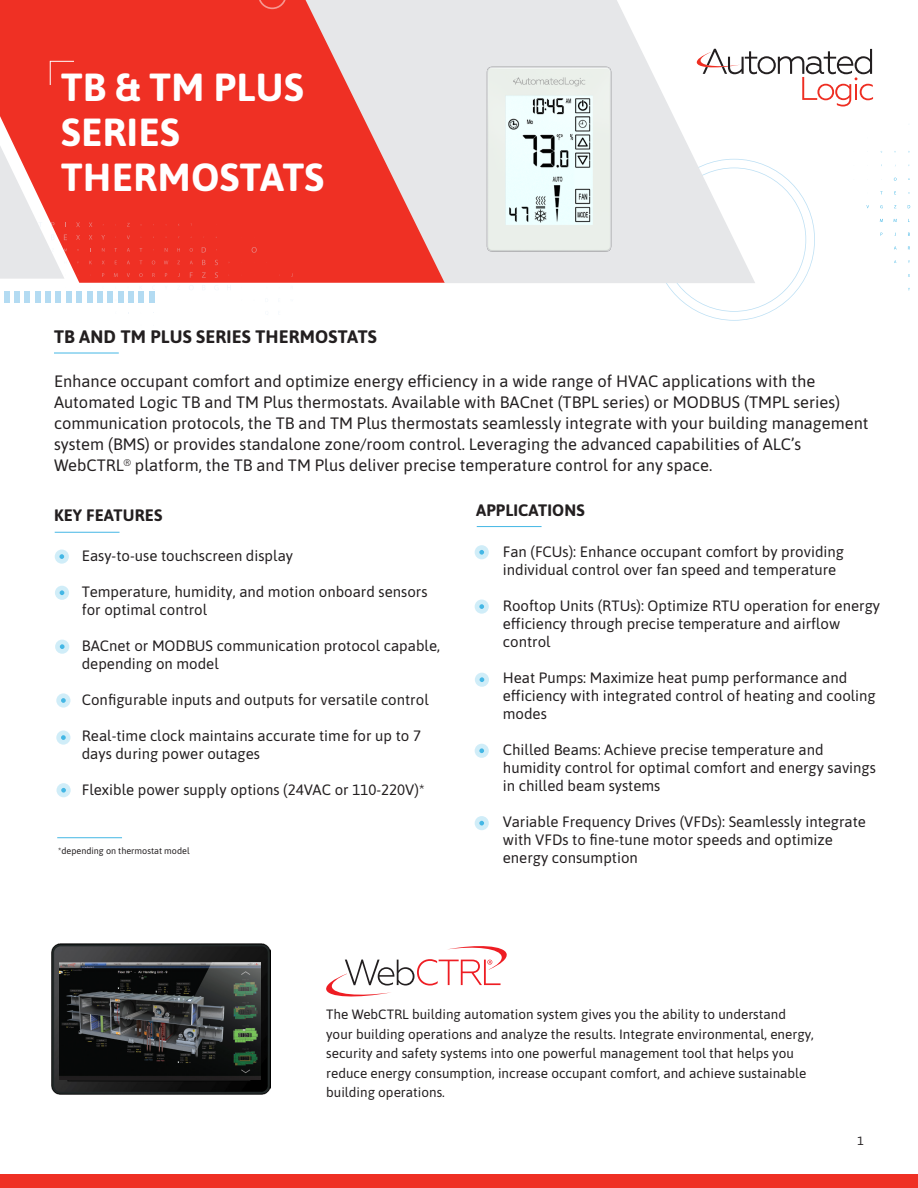
<style>
.page{position:relative;width:918px;height:1188px;background:#fff}
.page>*{position:absolute;margin:0;border:0;box-sizing:border-box;transform-origin:0 0}
.t1{font:700 39px/45.2px "Asap";letter-spacing:.01em;color:#fff}
.t2{font:700 18px "Asap";letter-spacing:.01em;color:#231f20}
.t3{font:16.5px/21px "Asap";color:#231f20}
.t4{font:700 16.5px "Asap";letter-spacing:.01em;color:#231f20}
.t5{font:15px/18px "Asap";color:#231f20}
.t6{font:13.5px/19.5px "Asap";color:#231f20}
.t7{font:12px "Asap";color:#231f20}
.t8{font:9px "Asap";color:#231f20}
</style>
<div class="page">
<hr style="left:54px;top:353px;width:65px;height:1px;background:#44b7e5">
<div style="left:0;top:1174px;width:918px;height:14px;background:#ef3024"></div>
<hr style="left:55px;top:532px;width:65px;height:1px;background:#44b7e5">
<div style="left:55px;top:550px;width:14px;height:14px;background:#d0edf8;border-radius:50%"></div>
<svg style="left:59px;top:554px;width:5px;height:5px"></svg>
<div style="left:56px;top:693px;width:14px;height:15px;background:#d0edf8;border-radius:50%"></div>
<svg style="left:61px;top:698px;width:5px;height:5px"></svg>
<div style="left:57px;top:783px;width:14px;height:14px;background:#d0edf8;border-radius:50%"></div>
<svg style="left:61px;top:788px;width:5px;height:5px"></svg>
<div style="left:55px;top:640px;width:14px;height:14px;background:#d0edf8;border-radius:50%"></div>
<svg style="left:60px;top:644px;width:5px;height:5px"></svg>
<div style="left:55px;top:586px;width:14px;height:14px;background:#d0edf8;border-radius:50%"></div>
<svg style="left:60px;top:590px;width:4px;height:5px"></svg>
<div style="left:149px;top:291px;width:6px;height:12px;background:#b3dbf2"></div>
<div style="left:138px;top:291px;width:6px;height:12px;background:#b3dbf2"></div>
<div style="left:128px;top:291px;width:6px;height:12px;background:#b3dbf2"></div>
<div style="left:118px;top:291px;width:6px;height:12px;background:#b3dbf2"></div>
<div style="left:107px;top:291px;width:6px;height:12px;background:#b3dbf2"></div>
<div style="left:97px;top:291px;width:6px;height:12px;background:#b3dbf2"></div>
<div style="left:87px;top:291px;width:5px;height:12px;background:#b3dbf2"></div>
<div style="left:76px;top:291px;width:6px;height:12px;background:#b3dbf2"></div>
<div style="left:66px;top:291px;width:6px;height:12px;background:#b3dbf2"></div>
<div style="left:56px;top:291px;width:5px;height:12px;background:#b3dbf2"></div>
<div style="left:45px;top:291px;width:6px;height:12px;background:#b3dbf2"></div>
<div style="left:35px;top:291px;width:6px;height:12px;background:#b3dbf2"></div>
<div style="left:24px;top:291px;width:6px;height:12px;background:#b3dbf2"></div>
<div style="left:14px;top:291px;width:6px;height:12px;background:#b3dbf2"></div>
<div style="left:4px;top:291px;width:6px;height:12px;background:#b3dbf2"></div>
<div style="left:0;top:0;width:306px;height:283px;background:#ef3024"></div>
<svg style="left:50px;top:61px;width:25px;height:25px"></svg>
<svg style="left:76px;top:222px;width:4px;height:5px"></svg>
<svg style="left:89px;top:222px;width:3px;height:5px"></svg>
<svg style="left:127px;top:223px;width:3px;height:4px"></svg>
<svg style="left:76px;top:235px;width:4px;height:5px"></svg>
<svg style="left:89px;top:235px;width:3px;height:5px"></svg>
<svg style="left:101px;top:235px;width:4px;height:5px"></svg>
<svg style="left:127px;top:235px;width:3px;height:4px"></svg>
<svg style="left:102px;top:248px;width:3px;height:4px"></svg>
<svg style="left:114px;top:248px;width:3px;height:4px"></svg>
<svg style="left:127px;top:248px;width:3px;height:4px"></svg>
<svg style="left:165px;top:248px;width:3px;height:4px"></svg>
<svg style="left:177px;top:248px;width:3px;height:4px"></svg>
<svg style="left:190px;top:248px;width:3px;height:4px"></svg>
<svg style="left:202px;top:247px;width:4px;height:6px"></svg>
<svg style="left:252px;top:247px;width:5px;height:6px"></svg>
<svg style="left:164px;top:261px;width:4px;height:3px"></svg>
<svg style="left:202px;top:260px;width:4px;height:5px"></svg>
<svg style="left:215px;top:260px;width:3px;height:5px"></svg>
<svg style="left:0;top:145px;width:67px;height:134px"></svg>
<svg style="left:114px;top:273px;width:4px;height:4px"></svg>
<svg style="left:127px;top:273px;width:3px;height:4px"></svg>
<svg style="left:139px;top:273px;width:4px;height:4px"></svg>
<svg style="left:152px;top:273px;width:3px;height:4px"></svg>
<svg style="left:190px;top:272px;width:3px;height:6px"></svg>
<svg style="left:202px;top:272px;width:4px;height:6px"></svg>
<svg style="left:215px;top:272px;width:3px;height:6px"></svg>
<svg style="left:666px;top:161px;width:149px;height:160px"></svg>
<svg style="left:306px;top:0;width:449px;height:283px;fill:#e6e7e9"></svg>
<svg style="left:258px;top:0;width:29px;height:9px"></svg>
<svg style="left:619px;top:0;width:255px;height:144px"></svg>
<img style="left:51px;top:943px;width:220px;height:152px">
<img style="left:59px;top:963px;width:201px;height:117px">
<svg style="left:326px;top:946px;width:181px;height:50px"></svg>
<hr style="left:477px;top:526px;width:65px;height:1px;background:#44b7e5">
<hr style="left:57px;top:837px;width:65px;height:1px;background:#44b7e5">
<div style="left:56px;top:730px;width:14px;height:15px;background:#d0edf8;border-radius:50%"></div>
<svg style="left:61px;top:735px;width:5px;height:5px"></svg>
<div style="left:475px;top:545px;width:14px;height:14px;background:#d0edf8;border-radius:50%"></div>
<svg style="left:479px;top:550px;width:5px;height:5px"></svg>
<div style="left:475px;top:744px;width:14px;height:14px;background:#d0edf8;border-radius:50%"></div>
<svg style="left:479px;top:748px;width:5px;height:5px"></svg>
<div style="left:475px;top:673px;width:14px;height:14px;background:#d0edf8;border-radius:50%"></div>
<svg style="left:480px;top:677px;width:4px;height:5px"></svg>
<div style="left:475px;top:600px;width:14px;height:14px;background:#d0edf8;border-radius:50%"></div>
<svg style="left:479px;top:604px;width:5px;height:5px"></svg>
<div style="left:475px;top:816px;width:14px;height:14px;background:#d0edf8;border-radius:50%"></div>
<svg style="left:479px;top:821px;width:5px;height:5px"></svg>
<img style="left:480px;top:59px;width:139px;height:200px">
<p class="t1" style="left:61px;top:63px;width:244px">TB &amp; TM PLUS</p>
<p class="t1" style="left:61px;top:108px;width:264px">SERIES<br>THERMOSTATS</p>
<p class="t2" style="left:54px;top:324px;width:324px">TB AND TM PLUS SERIES THERMOSTATS</p>
<p class="t3" style="left:54px;top:370px;width:816px">Enhance occupant comfort and optimize energy efficiency in a wide range of HVAC applications with the Automated Logic TB and TM Plus thermostats. Available with BACnet (TBPL series) or MODBUS (TMPL series) communication protocols, the TB and TM Plus thermostats seamlessly integrate with your building management system (BMS) or provides standalone zone/room control. Leveraging the advanced capabilities of ALC’s WebCTRL<sup>®</sup> platform, the TB and TM Plus deliver precise temperature control for any space.</p>
<p class="t4" style="left:54px;top:504px;width:110px">KEY FEATURES</p>
<p class="t5" style="left:82px;top:546px;width:213px">Easy-to-use touchscreen display</p>
<p class="t5" style="left:82px;top:582px;width:347px">Temperature, humidity, and motion onboard sensors for optimal control</p>
<p class="t5" style="left:82px;top:636px;width:360px">BACnet or MODBUS communication protocol capable, depending on model</p>
<p class="t5" style="left:82px;top:690px;width:348px">Configurable inputs and outputs for versatile control</p>
<p class="t5" style="left:82px;top:726px;width:341px">Real-time clock maintains accurate time for up to 7 days during power outages</p>
<p class="t5" style="left:82px;top:780px;width:344px">Flexible power supply options (24VAC or 110-220V)*</p>
<p class="t8" style="left:58px;top:844px;width:133px">*depending on thermostat model</p>
<p class="t4" style="left:476px;top:498px;width:110px">APPLICATIONS</p>
<p class="t5" style="left:503px;top:542px;width:343px">Fan (FCUs): Enhance occupant comfort by providing individual control over fan speed and temperature</p>
<p class="t5" style="left:503px;top:596px;width:379px">Rooftop Units (RTUs): Optimize RTU operation for energy efficiency through precise temperature and airflow control</p>
<p class="t5" style="left:503px;top:668px;width:374px">Heat Pumps: Maximize heat pump performance and efficiency with integrated control of heating and cooling modes</p>
<p class="t5" style="left:503px;top:740px;width:375px">Chilled Beams: Achieve precise temperature and humidity control for optimal comfort and energy savings in chilled beam systems</p>
<p class="t5" style="left:503px;top:812px;width:365px">Variable Frequency Drives (VFDs): Seamlessly integrate with VFDs to fine-tune motor speeds and optimize energy consumption</p>
<p class="t6" style="left:326px;top:1004px;width:489px">The WebCTRL building automation system gives you the ability to understand your building operations and analyze the results. Integrate environmental, energy, security and safety systems into one powerful management tool that helps you reduce energy consumption, increase occupant comfort, and achieve sustainable building operations.</p>
<p class="t7" style="left:858px;top:1133px;width:8px">1</p>
</div>
